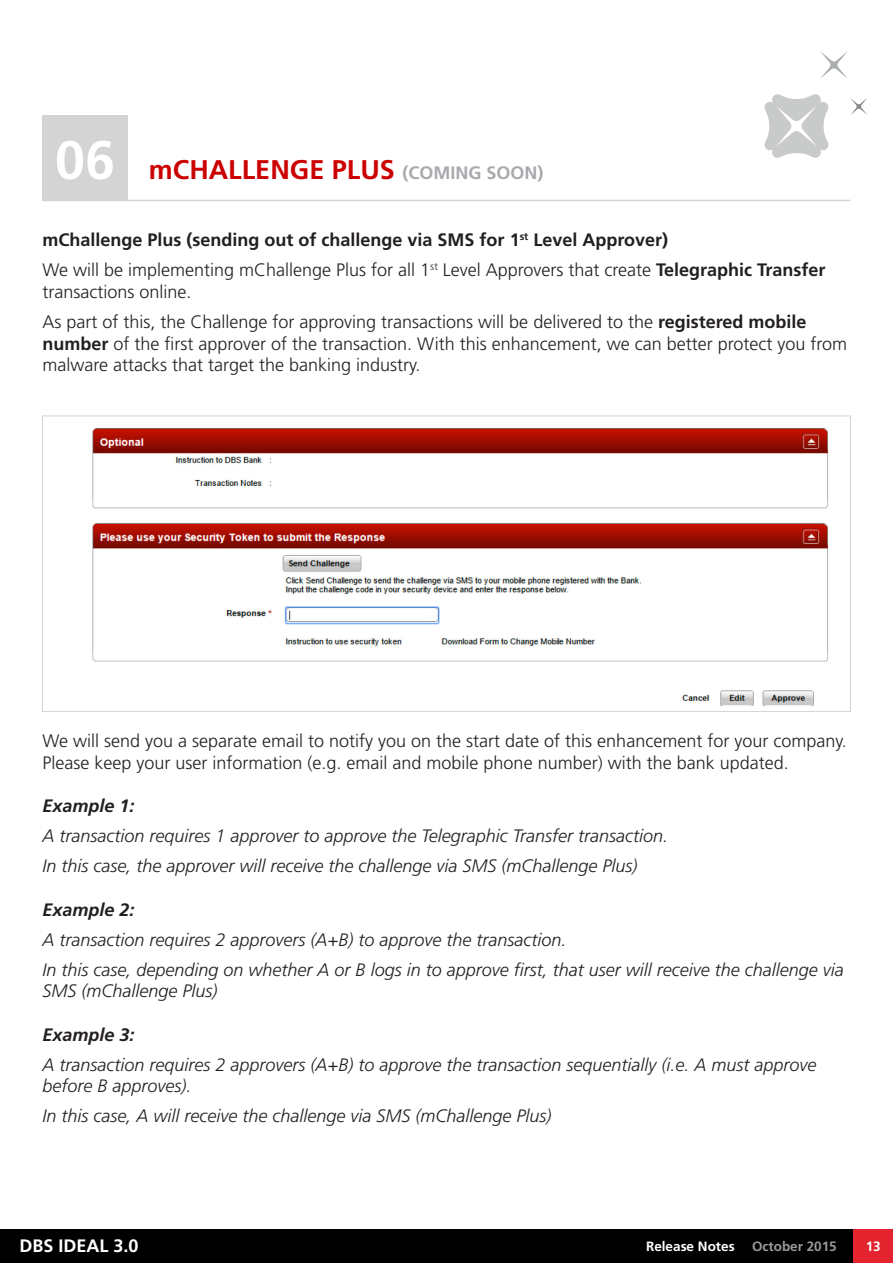
<style>
.page{position:relative;width:893px;height:1263px;background:#fff}
.page>*{position:absolute;margin:0;border:0;box-sizing:border-box;transform-origin:0 0}
.t1{font:700 27px "Frutiger";color:#c00}
.t2{font:italic 300 18px/30.2px "Frutiger";color:#231f20}
.t3{font:300 18px/21.6px "Frutiger";color:#231f20}
.t4{font:700 18px/30.2px "Frutiger";color:#231f20}
.t5{font:italic 700 18px "Frutiger";color:#231f20}
.t6{font:700 18px "Frutiger";color:#fff}
.t7{font:700 18px "Frutiger";color:#a8a9ad}
.t8{font:700 13.5px "Frutiger";color:#fff}
.t9{font:700 13.5px "Frutiger";color:#999}
.s1{font-size:54px;color:#fff}
.s2{font-size:18px;color:#a8a9ad}
.s3{font-weight:300}
.s4{font-weight:700}
</style>
<div class="page">
<div style="left:0;top:1230px;width:893px;height:33px;background:#000"></div>
<div style="left:853px;top:1230px;width:40px;height:33px;background:#e3242e"></div>
<svg style="left:820px;top:51px;width:28px;height:28px"></svg>
<svg style="left:764px;top:94px;width:65px;height:64px"></svg>
<svg style="left:850px;top:98px;width:17px;height:17px"></svg>
<div style="left:43px;top:115px;width:85px;height:85px;background:#d4d4d4"></div>
<hr style="left:43px;top:200px;width:807px;height:1px;background:#d4d4d4">
<img style="left:92px;top:428px;width:737px;height:278px">
<h1 class="t1" style="left:55px;top:154px;width:378px"><span class="s1">06</span> mCHALLENGE PLUS <span class="s2">(Coming</span></h1>
<p class="t7" style="left:486px;top:162px;width:14px">soon</p>
<p class="t7" style="left:537px;top:162px;width:7px">)</p>
<p class="t4" style="left:43px;top:225px;width:785px">mChallenge Plus (sending out of challenge via SMS for 1<sup>st</sup> Level Approver)<br><span class="s3">We will be implementing mChallenge Plus for all 1</span><sup>st</sup> <span class="s3">Level Approvers that create</span> Telegraphic Transfer</p>
<p class="t3" style="left:43px;top:277px;width:765px;line-height:30.2px">transactions online.<br>As part of this, the Challenge for approving transactions will be delivered to the <span class="s4">registered mobile</span></p>
<p class="t3" style="left:43px;top:333px;width:806px"><span class="s4">number</span> of the first approver of the transaction. With this enhancement, we can better protect you from malware attacks that target the banking industry.</p>
<p class="t3" style="left:43px;top:730px;width:806px">We will send you a separate email to notify you on the start date of this enhancement for your company.<br>Please keep your user information (e.g. email and mobile phone number) with the bank updated.</p>
<p class="t5" style="left:43px;top:795px;width:94px">Example 1:</p>
<p class="t2" style="left:43px;top:821px;width:627px">A transaction requires 1 approver to approve the Telegraphic Transfer transaction.<br>In this case, the approver will receive the challenge via SMS (mChallenge Plus)</p>
<p class="t5" style="left:43px;top:899px;width:94px">Example 2:</p>
<p class="t2" style="left:43px;top:924px;width:803px">A transaction requires 2 approvers (A+B) to approve the transaction.<br>In this case, depending on whether A or B logs in to approve first, that user will receive the challenge via</p>
<p class="t2" style="left:43px;top:976px;width:177px">SMS (mChallenge Plus)</p>
<p class="t5" style="left:43px;top:1024px;width:94px">Example 3:</p>
<p class="t2" style="left:43px;top:1053px;width:775px;line-height:21.6px">A transaction requires 2 approvers (A+B) to approve the transaction sequentially (i.e. A must approve before B approves).</p>
<p class="t2" style="left:43px;top:1101px;width:511px">In this case, A will receive the challenge via SMS (mChallenge Plus)</p>
<p class="t6" style="left:20px;top:1235px;width:121px">DBS IDEAL 3.0</p>
<p class="t8" style="left:646px;top:1238px;width:90px">Release Notes</p>
<p class="t9" style="left:752px;top:1238px;width:86px">October 2015</p>
<p class="t8" style="left:866px;top:1238px;width:17px">13</p>
</div>
